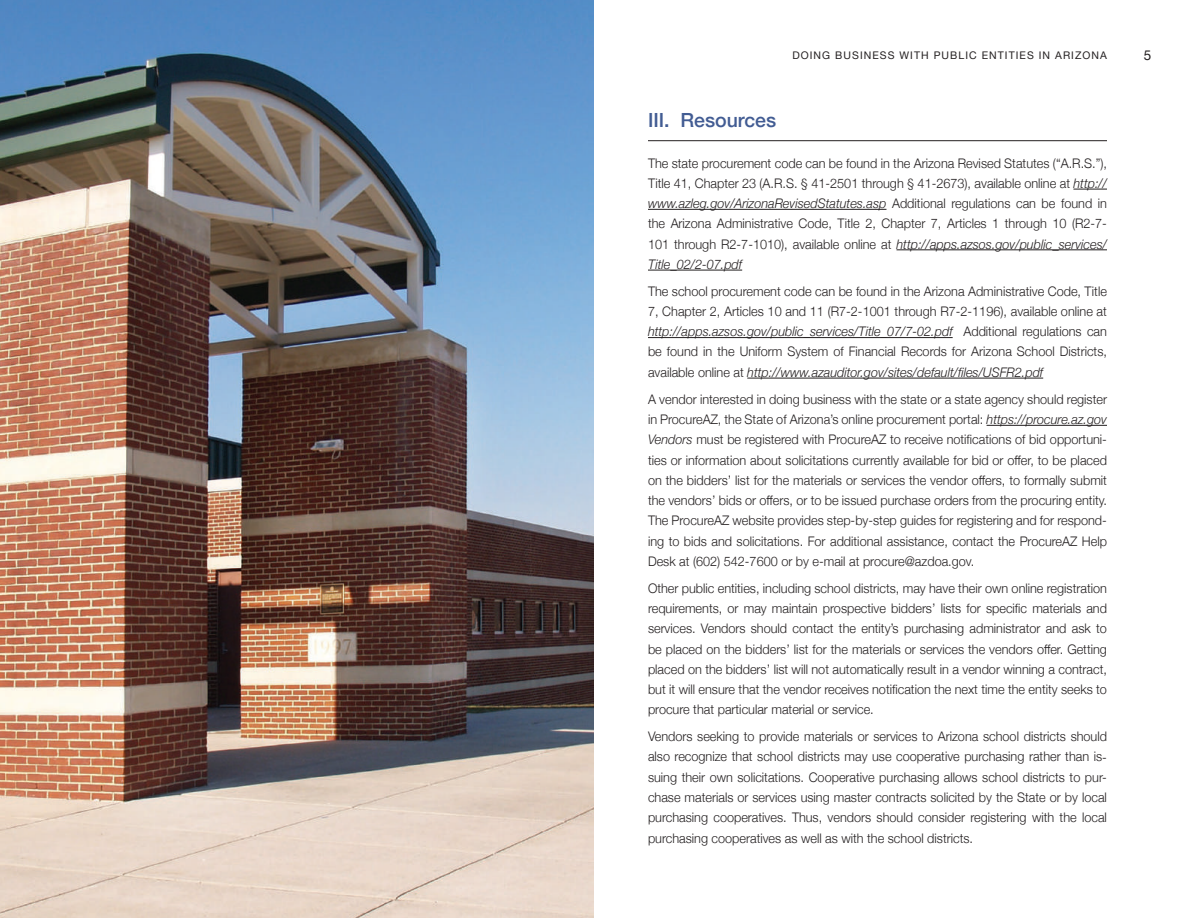
<style>
.page{position:relative;width:1188px;height:918px;background:#fff}
.page>*{position:absolute;margin:0;border:0;box-sizing:border-box;transform-origin:0 0}
.t1{font:500 19.5px "Helvetica Neue";color:#425c93}
.t2{font:13.5px "Helvetica Neue";color:#231f20}
.t3{font:300 13.2px/20.2px "Helvetica Neue";color:#231f20;text-align:justify;scale:.96 1}
.t4{font:10.5px "Helvetica Neue";letter-spacing:.1em;color:#231f20}
.s1{font-style:italic}
</style>
<div class="page">
<img style="left:0;top:0;width:594px;height:918px">
<hr style="left:648px;top:140px;width:459px;height:1px;background:#231f20">
<hr style="left:1073px;top:189px;width:34px;height:1px;background:#231f20">
<hr style="left:648px;top:209px;width:238px;height:1px;background:#231f20">
<hr style="left:897px;top:250px;width:210px;height:1px;background:#231f20">
<hr style="left:648px;top:270px;width:94px;height:1px;background:#231f20">
<hr style="left:648px;top:337px;width:305px;height:1px;background:#231f20">
<hr style="left:747px;top:378px;width:296px;height:1px;background:#231f20">
<hr style="left:987px;top:425px;width:120px;height:1px;background:#231f20">
<p class="t4" style="left:792px;top:48px;width:316px">DOING BUSINESS WITH PUBLIC ENTITIES IN ARIZONA</p>
<p class="t2" style="left:1144px;top:46px;width:9px">5</p>
<h1 class="t1" style="left:648px;top:104px;width:130px">III. Resources</h1>
<p class="t3" style="left:648px;top:152px;width:480px">The state procurement code can be found in the Arizona Revised Statutes (“A.R.S.”), Title 41, Chapter 23 (A.R.S. § 41-2501 through § 41-2673), available online at <span class="s1">http:// www.azleg.gov/ArizonaRevisedStatutes.asp</span> Additional regulations can be found in the Arizona Administrative Code, Title 2, Chapter 7, Articles 1 through 10 (R2-7- 101 through R2-7-1010), available online at <span class="s1">http://apps.azsos.gov/public_services/ Title_02/2-07.pdf</span></p>
<p class="t3" style="left:648px;top:280px;width:480px">The school procurement code can be found in the Arizona Administrative Code, Title 7, Chapter 2, Articles 10 and 11 (R7-2-1001 through R7-2-1196), available online at <span class="s1">http://apps.azsos.gov/public_services/Title_07/7-02.pdf</span> Additional regulations can be found in the Uniform System of Financial Records for Arizona School Districts, available online at <span class="s1">http://www.azauditor.gov/sites/default/files/USFR2.pdf</span></p>
<p class="t3" style="left:648px;top:388px;width:480px">A vendor interested in doing business with the state or a state agency should register in ProcureAZ, the State of Arizona’s online procurement portal: <span class="s1">https://procure.az.gov Vendors</span> must be registered with ProcureAZ to receive notifications of bid opportuni&shy;ties or information about solicitations currently available for bid or offer, to be placed on the bidders’ list for the materials or services the vendor offers, to formally submit the vendors’ bids or offers, or to be issued purchase orders from the procuring entity.<br>The ProcureAZ website provides step-by-step guides for registering and for respond&shy;ing to bids and solicitations. For additional assistance, contact the ProcureAZ Help Desk at (602) 542-7600 or by e-mail at procure@azdoa.gov.</p>
<p class="t3" style="left:648px;top:577px;width:480px">Other public entities, including school districts, may have their own online registration requirements, or may maintain prospective bidders’ lists for specific materials and services. Vendors should contact the entity’s purchasing administrator and ask to be placed on the bidders’ list for the materials or services the vendors offer. Getting placed on the bidders’ list will not automatically result in a vendor winning a contract, but it will ensure that the vendor receives notification the next time the entity seeks to procure that particular material or service.</p>
<p class="t3" style="left:648px;top:725px;width:480px">Vendors seeking to provide materials or services to Arizona school districts should also recognize that school districts may use cooperative purchasing rather than is&shy;suing their own solicitations. Cooperative purchasing allows school districts to pur&shy;chase materials or services using master contracts solicited by the State or by local purchasing cooperatives. Thus, vendors should consider registering with the local purchasing cooperatives as well as with the school districts.</p>
</div>
